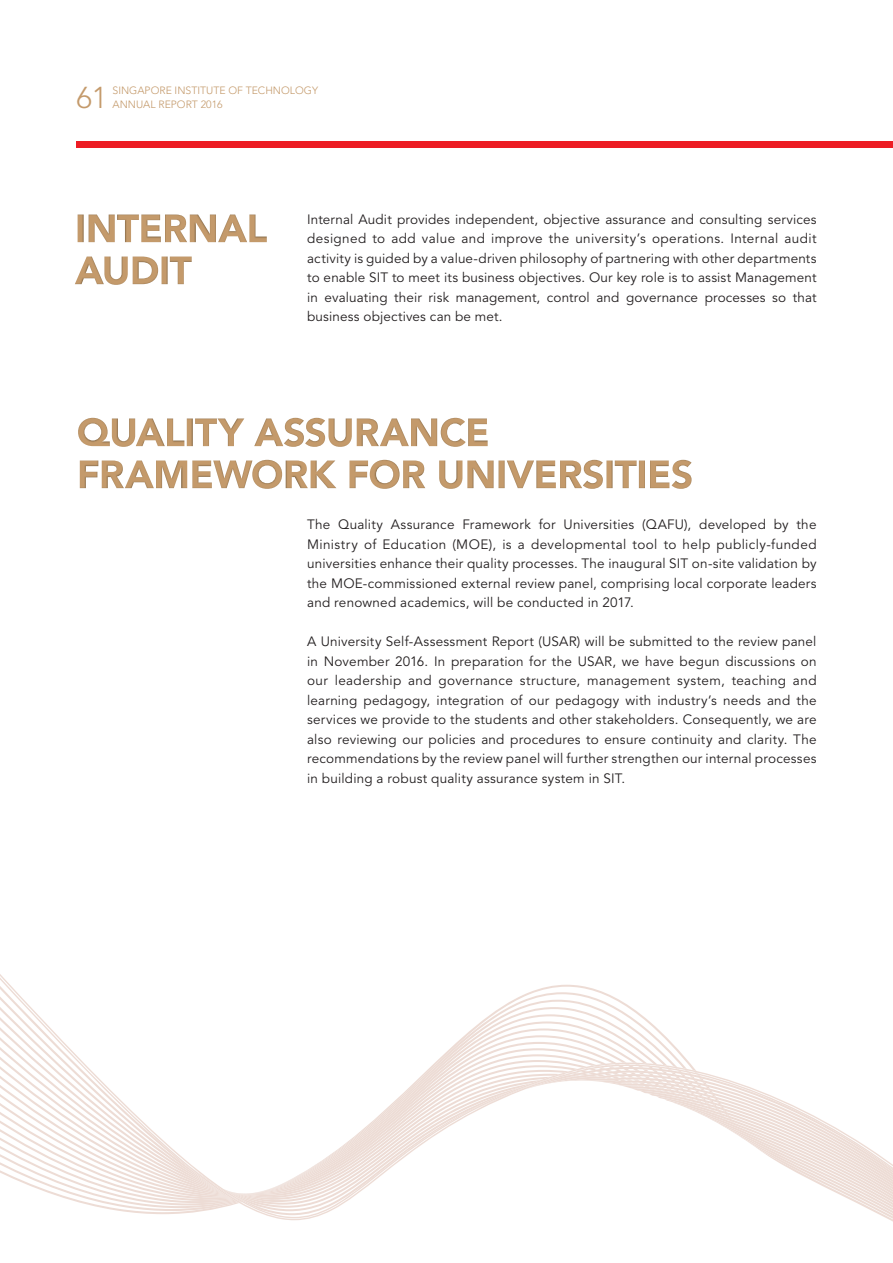
<style>
.page{position:relative;width:893px;height:1263px;background:#fff}
.page>*{position:absolute;margin:0;border:0;box-sizing:border-box;transform-origin:0 0}
.t1{font:300 30px "Avenir LT Std";color:#c49a6b}
.t2{font:13.5px/19.5px "Avenir LT Std";letter-spacing:.015em;color:#231f20;text-align:justify}
.t3{font:300 10.5px/13.5px "Avenir LT Std";color:#c49a6b}
</style>
<div class="page">
<div style="left:76px;top:141px;width:816px;height:6px;background:#ed1c24"></div>
<img style="left:449px;top:418px;width:12px;height:29px">
<img style="left:328px;top:435px;width:24px;height:12px">
<img style="left:254px;top:418px;width:71px;height:29px">
<img style="left:112px;top:435px;width:23px;height:12px">
<img style="left:411px;top:419px;width:76px;height:27px">
<img style="left:357px;top:419px;width:52px;height:27px">
<img style="left:187px;top:419px;width:57px;height:27px">
<img style="left:167px;top:419px;width:17px;height:27px">
<img style="left:136px;top:419px;width:29px;height:27px">
<img style="left:78px;top:418px;width:32px;height:28px">
<img style="left:671px;top:460px;width:20px;height:29px">
<img style="left:560px;top:460px;width:43px;height:29px">
<img style="left:439px;top:477px;width:23px;height:12px">
<img style="left:370px;top:460px;width:29px;height:29px">
<img style="left:252px;top:460px;width:21px;height:29px">
<img style="left:639px;top:461px;width:30px;height:27px">
<img style="left:606px;top:461px;width:30px;height:27px">
<img style="left:467px;top:461px;width:89px;height:27px">
<img style="left:403px;top:461px;width:22px;height:27px">
<img style="left:349px;top:461px;width:19px;height:27px">
<img style="left:310px;top:461px;width:26px;height:27px">
<img style="left:192px;top:461px;width:116px;height:27px">
<img style="left:156px;top:461px;width:31px;height:27px">
<img style="left:102px;top:461px;width:52px;height:27px">
<img style="left:80px;top:461px;width:18px;height:27px">
<img style="left:249px;top:215px;width:18px;height:27px">
<img style="left:190px;top:215px;width:57px;height:27px">
<img style="left:141px;top:215px;width:46px;height:27px">
<img style="left:78px;top:215px;width:61px;height:27px">
<img style="left:104px;top:273px;width:24px;height:12px">
<img style="left:161px;top:257px;width:31px;height:27px">
<img style="left:133px;top:257px;width:25px;height:27px">
<img style="left:75px;top:257px;width:29px;height:27px">
<svg style="left:0;top:974px;width:892px;height:247px"></svg>
<h1 class="t1" style="left:76px;top:83px;width:33px">61</h1>
<p class="t3" style="left:112px;top:85px;width:207px">SINGAPORE INSTITUTE OF TECHNOLOGY<br>ANNUAL REPORT 2016</p>
<p class="t2" style="left:307px;top:210px;width:511px">Internal Audit provides independent, objective assurance and consulting services designed to add value and improve the university’s operations. Internal audit activity is guided by a value-driven philosophy of partnering with other departments to enable SIT to meet its business objectives. Our key role is to assist Management in evaluating their risk management, control and governance processes so that business objectives can be met.</p>
<p class="t2" style="left:307px;top:515px;width:511px">The Quality Assurance Framework for Universities (QAFU), developed by the Ministry of Education (MOE), is a developmental tool to help publicly-funded universities enhance their quality processes. The inaugural SIT on-site validation by the MOE-commissioned external review panel, comprising local corporate leaders and renowned academics, will be conducted in 2017.</p>
<p class="t2" style="left:307px;top:632px;width:511px">A University Self-Assessment Report (USAR) will be submitted to the review panel in November 2016. In preparation for the USAR, we have begun discussions on our leadership and governance structure, management system, teaching and learning pedagogy, integration of our pedagogy with industry’s needs and the services we provide to the students and other stakeholders. Consequently, we are also reviewing our policies and procedures to ensure continuity and clarity. The recommendations by the review panel will further strengthen our internal processes in building a robust quality assurance system in SIT.</p>
</div>
